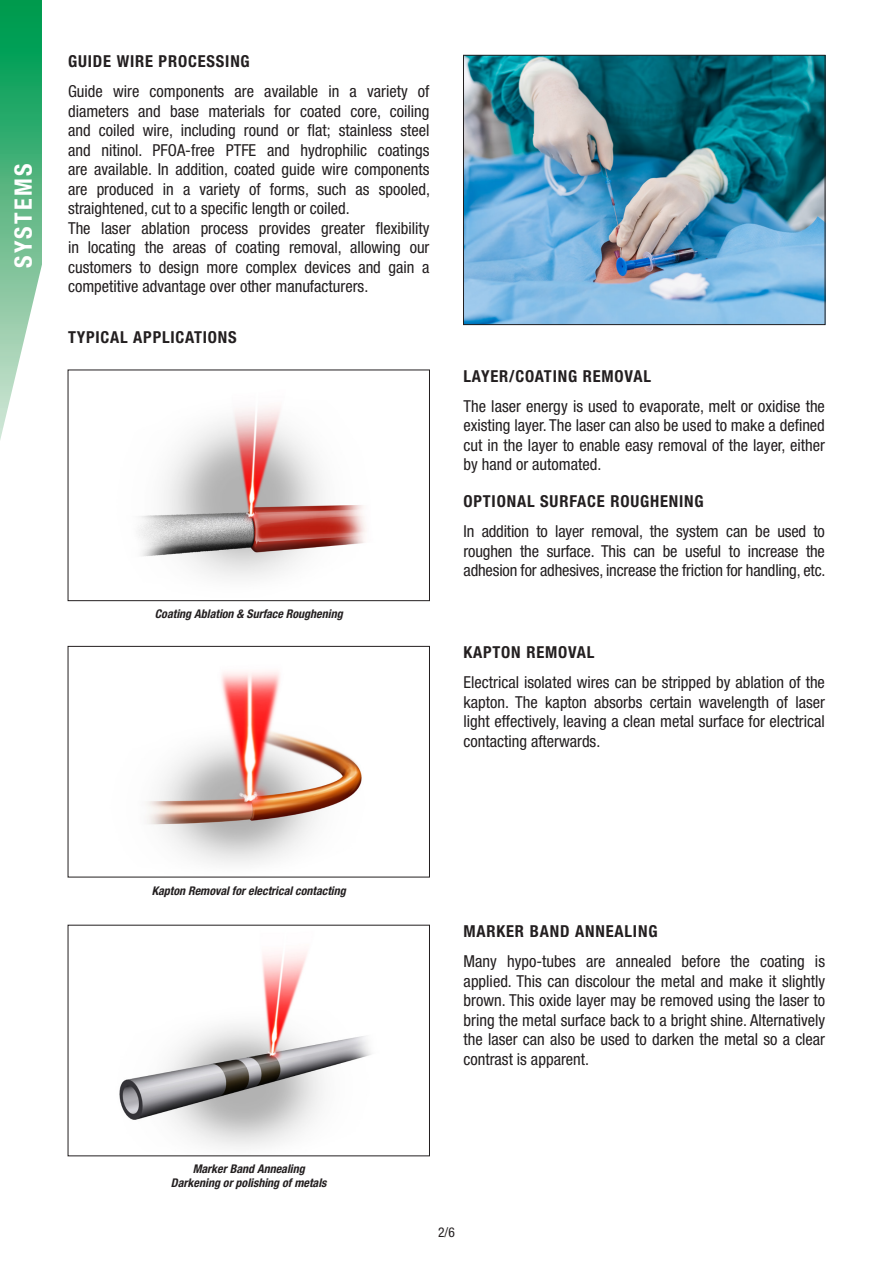
<style>
.page{position:relative;width:893px;height:1263px;background:#fff}
.page>*{position:absolute;margin:0;border:0;box-sizing:border-box;transform-origin:0 0}
.t1{font:700 condensed 24px "Helvetica Neue LT Std";letter-spacing:.1em;color:#fff}
.t2{font:condensed 16.5px/19.5px "Helvetica Neue LT Std";color:#231f20;text-align:justify}
._05-sectie_headers{font:700 condensed 16.5px "Helvetica Neue LT Std";letter-spacing:.05em;color:#231f20}
.Master-pagcijfer{font:condensed 13.5px "Helvetica Neue LT Std";color:#231f20}
._07-foto-onderschri{font:italic 700 condensed 12px/13.5px "Helvetica Neue LT Std";color:#231f20;text-align:center}
</style>
<div class="page">
<img style="left:139px;top:408px;width:227px;height:170px">
<div style="left:68px;top:370px;width:362px;height:231px;border:1px solid #231f20"></div>
<img style="left:146px;top:671px;width:216px;height:193px">
<div style="left:68px;top:646px;width:362px;height:231px;border:1px solid #231f20"></div>
<img style="left:119px;top:951px;width:252px;height:196px">
<img style="left:465px;top:57px;width:358px;height:266px">
<div style="left:463px;top:55px;width:362px;height:270px;border:1px solid #231f20"></div>
<svg style="left:0;top:0;width:42px;height:440px"></svg>
<h1 class="t1" style="left:9px;top:268px;width:106px;rotate:-90deg">SYSTEMS</h1>
<p class="_05-sectie_headers" style="left:68px;top:51px;width:183px">GUIDE WIRE PROCESSING</p>
<p class="t2" style="left:68px;top:81px;width:364px">Guide wire components are available in a variety of diameters and base materials for coated core, coiling and coiled wire, including round or flat; stainless steel and nitinol. PFOA-free PTFE and hydrophilic coatings are available. In addition, coated guide wire components are produced in a variety of forms, such as spooled, straightened, cut to a specific length or coiled.</p>
<p class="t2" style="left:68px;top:218px;width:363px">The laser ablation process provides greater flexibility in locating the areas of coating removal, allowing our customers to design more complex devices and gain a competitive advantage over other manufacturers.</p>
<p class="_05-sectie_headers" style="left:68px;top:328px;width:170px">TYPICAL APPLICATIONS</p>
<p class="_07-foto-onderschri" style="left:155px;top:607px;width:189px">Coating Ablation &amp; Surface Roughening</p>
<p class="_05-sectie_headers" style="left:463px;top:366px;width:189px">LAYER/COATING REMOVAL</p>
<p class="t2" style="left:463px;top:396px;width:363px">The laser energy is used to evaporate, melt or oxidise the existing layer. The laser can also be used to make a defined cut in the layer to enable easy removal of the layer, either by hand or automated.</p>
<p class="_05-sectie_headers" style="left:463px;top:491px;width:242px">OPTIONAL SURFACE ROUGHENING</p>
<p class="t2" style="left:463px;top:521px;width:364px">In addition to layer removal, the system can be used to roughen the surface. This can be useful to increase the adhesion for adhesives, increase the friction for handling, etc.</p>
<p class="_05-sectie_headers" style="left:463px;top:642px;width:133px">KAPTON REMOVAL</p>
<p class="t2" style="left:463px;top:673px;width:363px">Electrical isolated wires can be stripped by ablation of the kapton. The kapton absorbs certain wavelength of laser light effectively, leaving a clean metal surface for electrical contacting afterwards.</p>
<p class="_07-foto-onderschri" style="left:152px;top:884px;width:196px">Kapton Removal for electrical contacting</p>
<p class="_07-foto-onderschri" style="left:171px;top:1162px;width:157px">Marker Band Annealing<br>Darkening or polishing of metals</p>
<p class="_05-sectie_headers" style="left:463px;top:921px;width:196px">MARKER BAND ANNEALING</p>
<p class="t2" style="left:463px;top:951px;width:363px">Many hypo-tubes are annealed before the coating is applied. This can discolour the metal and make it slightly brown. This oxide layer may be removed using the laser to bring the metal surface back to a bright shine. Alternatively the laser can also be used to darken the metal so a clear contrast is apparent.</p>
<p class="Master-pagcijfer" style="left:438px;top:1225px;width:18px">2/6</p>
</div>
